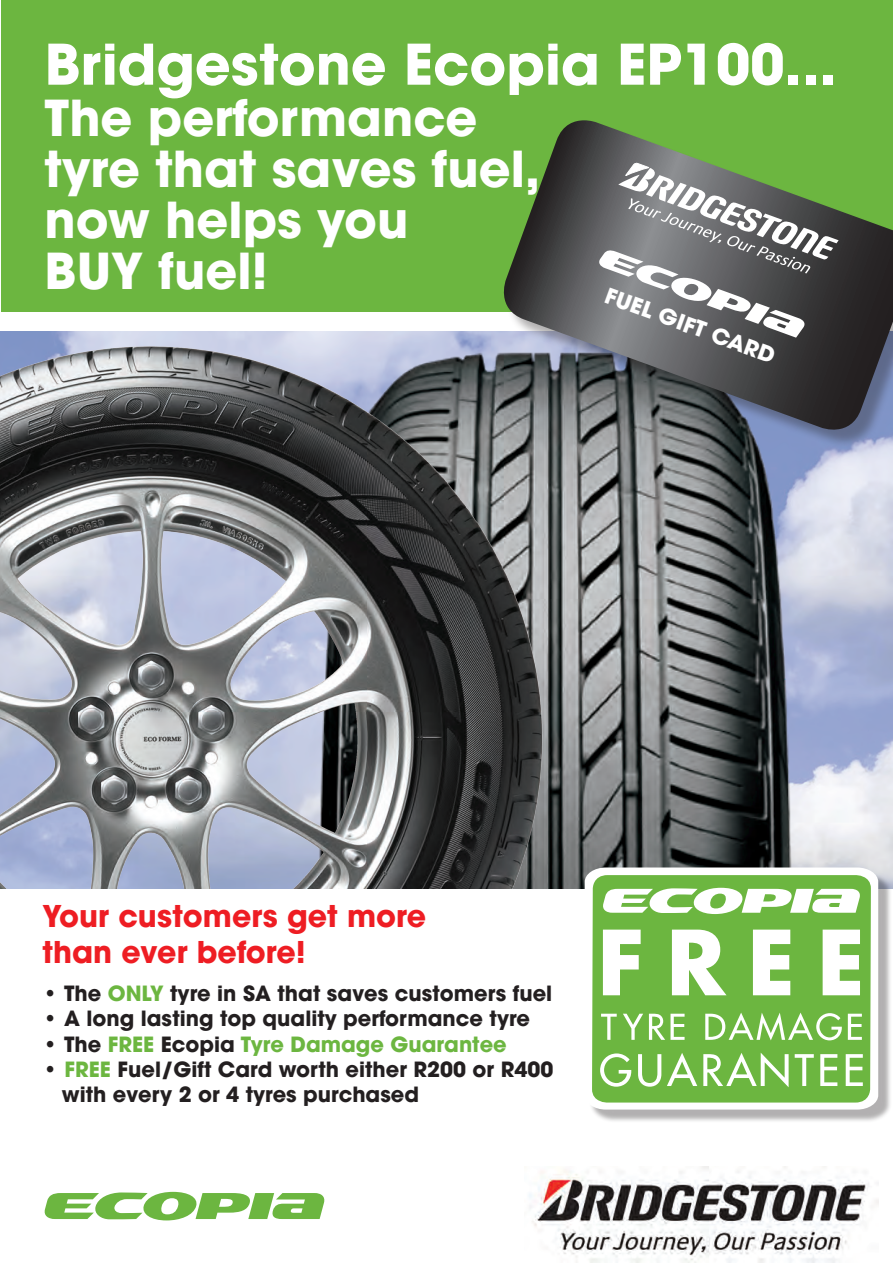
<style>
.page{position:relative;width:893px;height:1263px;background:#fff}
.page>*{position:absolute;margin:0;border:0;box-sizing:border-box;transform-origin:0 0}
.t1{font:700 55.5px "Avant Garde LT";color:#fff}
.t2{font:700 49.5px/51px "Avant Garde LT";color:#fff}
.t3{font:700 30px/36px "Avant Garde LT";color:#ee1d23}
.t4{font:700 21.75px "Avant Garde LT";color:#fff;scale:1.04 1}
.t5{font:700 21px/25.2px "Avant Garde LT";color:#231f20}
.t6{font:700 21px "Avant Garde LT";color:#6cb640}
.s1{color:#6cb640}
.s2{color:#231f20}
</style>
<div class="page">
<div style="left:1px;top:0;width:891px;height:312px;background:#6cb640"></div>
<svg style="left:44px;top:1192px;width:281px;height:28px"></svg>
<img style="left:529px;top:1167px;width:349px;height:96px">
<img style="left:170px;top:331px;width:723px;height:558px">
<img style="left:0;top:345px;width:607px;height:544px">
<div style="left:589px;top:872px;width:303px;height:251px;background:#231f20;opacity:.35"></div>
<svg style="left:585px;top:867px;width:293px;height:242px"></svg>
<div style="left:592px;top:875px;width:279px;height:227px;background:#6cb640"></div>
<svg style="left:603px;top:929px;width:257px;height:66px"></svg>
<svg style="left:600px;top:1052px;width:263px;height:35px"></svg>
<svg style="left:601px;top:1012px;width:261px;height:28px"></svg>
<svg style="left:602px;top:888px;width:259px;height:26px"></svg>
<div style="left:506px;top:123px;width:387px;height:325px;background:#231f20;opacity:.35"></div>
<svg style="left:495px;top:120px;width:398px;height:318px"></svg>
<svg style="left:598px;top:163px;width:241px;height:175px;background:#7d837c"></svg>
<h1 class="t1" style="left:45px;top:28px;width:794px">Bridgestone Ecopia EP100...</h1>
<h2 class="t2" style="left:45px;top:92px;width:497px">The performance tyre that saves fuel, now helps you<br>BUY fuel!</h2>
<p class="t4" style="left:611px;top:281px;width:174px;rotate:20deg">FUEL GIFT CARD</p>
<h3 class="t3" style="left:43px;top:897px;width:385px">Your customers get more than ever before!</h3>
<p class="t5" style="left:43px;top:981px;width:511px">• The <span class="s1">ONLY</span> tyre in SA that saves customers fuel</p>
<p class="t5" style="left:43px;top:1006px;width:489px">• A long lasting top quality performance tyre</p>
<p class="t6" style="left:43px;top:1030px;width:466px"><span class="s2">• The</span> FREE <span class="s2">Ecopia</span> Tyre Damage Guarantee</p>
<p class="t5" style="left:62px;top:1056px;width:493px;text-indent:-19px">• <span class="s1">FREE</span> Fuel/Gift Card worth either R200 or R400 with every 2 or 4 tyres purchased</p>
</div>
